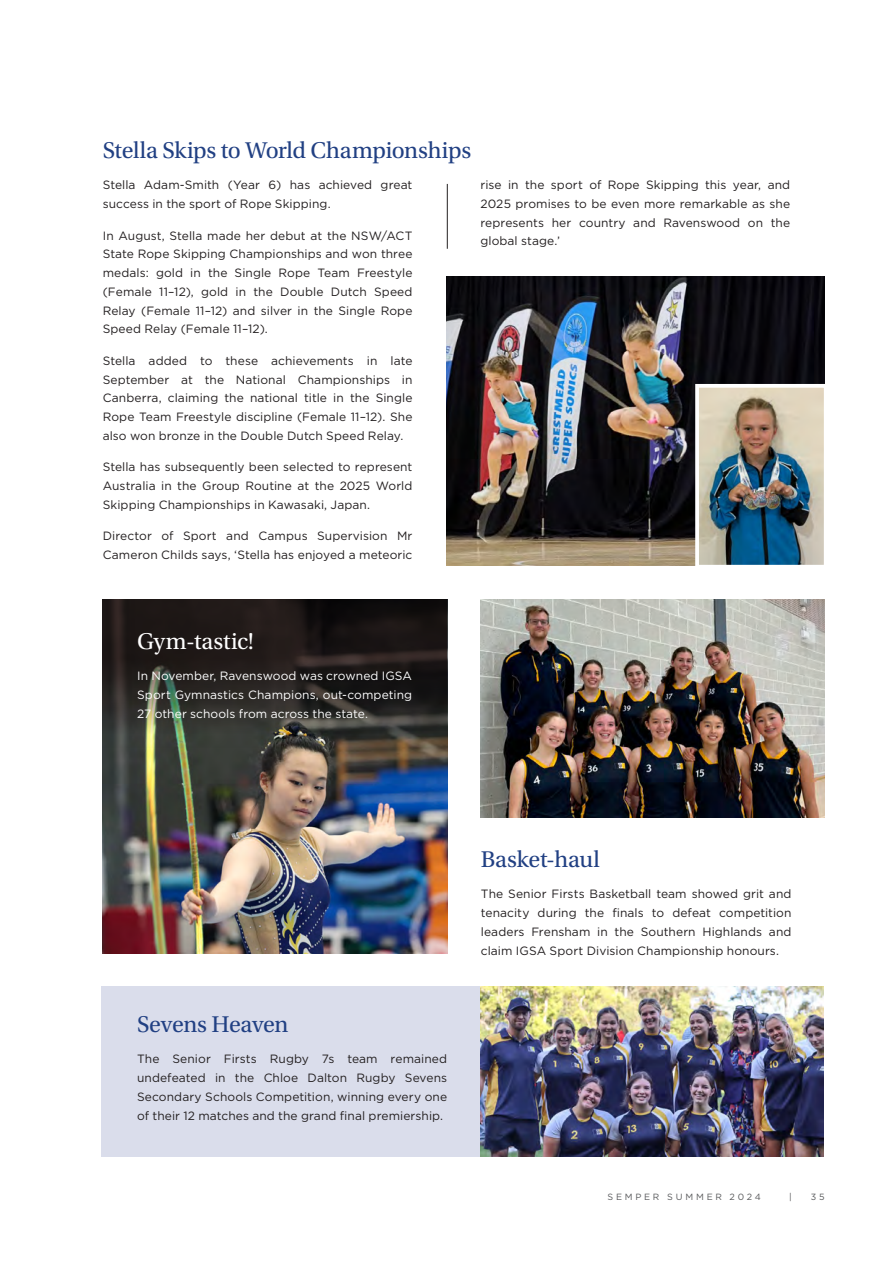
<style>
.page{position:relative;width:893px;height:1263px;background:#fff}
.page>*{position:absolute;margin:0;border:0;box-sizing:border-box;transform-origin:0 0}
.Sub_Heading_-_Secondary{font:24px "Utopia Std";letter-spacing:-.015em;color:#214083}
.Sub_Heading_-_Secondary-2{font:24px "Utopia Std";color:#fff}
.Main_body{font:12px/18.8px "Gotham";letter-spacing:.005em;color:#231f20;text-align:justify}
.Main_body-2{font:12px/18.8px "Gotham";letter-spacing:.005em;color:#fff;text-align:justify}
.t1{font:9px "Gotham";letter-spacing:.305em;color:#57585a}
</style>
<div class="page">
<div style="left:102px;top:986px;width:379px;height:171px;background:#daddeb"></div>
<img style="left:481px;top:600px;width:344px;height:217px">
<img style="left:481px;top:986px;width:342px;height:171px">
<img style="left:103px;top:600px;width:344px;height:354px">
<svg style="left:103px;top:600px;width:343px;height:147px;background:#292623"></svg>
<img style="left:446px;top:276px;width:379px;height:290px">
<img style="left:693px;top:382px;width:132px;height:184px">
<hr style="left:447px;top:184px;width:1px;height:65px;background:#231f20">
<p class="Sub_Heading_-_Secondary" style="left:103px;top:137px;width:370px">Stella Skips to World Championships</p>
<p class="Main_body" style="left:103px;top:175px;width:311px">Stella Adam-Smith (Year 6) has achieved great success in the sport of Rope Skipping.</p>
<p class="Main_body" style="left:103px;top:226px;width:311px">In August, Stella made her debut at the NSW/ACT State Rope Skipping Championships and won three medals: gold in the Single Rope Team Freestyle (Female 11–12), gold in the Double Dutch Speed Relay (Female 11–12) and silver in the Single Rope Speed Relay (Female 11–12).</p>
<p class="Main_body" style="left:103px;top:351px;width:311px">Stella added to these achievements in late September at the National Championships in Canberra, claiming the national title in the Single Rope Team Freestyle discipline (Female 11–12). She also won bronze in the Double Dutch Speed Relay.</p>
<p class="Main_body" style="left:103px;top:457px;width:311px">Stella has subsequently been selected to represent Australia in the Group Routine at the 2025 World Skipping Championships in Kawasaki, Japan.</p>
<p class="Main_body" style="left:103px;top:526px;width:311px">Director of Sport and Campus Supervision Mr<br>Cameron Childs says, ‘Stella has enjoyed a meteoric</p>
<p class="Main_body" style="left:480px;top:175px;width:311px">rise in the sport of Rope Skipping this year, and 2025 promises to be even more remarkable as she represents her country and Ravenswood on the global stage.’</p>
<p class="Sub_Heading_-_Secondary-2" style="left:137px;top:628px;width:118px">Gym-tastic!</p>
<p class="Main_body-2" style="left:137px;top:667px;width:276px">In November, Ravenswood was crowned IGSA Sport Gymnastics Champions, out-competing 27 other schools from across the state.</p>
<p class="Sub_Heading_-_Secondary" style="left:137px;top:1011px;width:153px">Sevens Heaven</p>
<p class="Main_body" style="left:137px;top:1049px;width:311px">The Senior Firsts Rugby 7s team remained undefeated in the Chloe Dalton Rugby Sevens Secondary Schools Competition, winning every one of their 12 matches and the grand final premiership.</p>
<p class="Sub_Heading_-_Secondary" style="left:481px;top:846px;width:121px">Basket-haul</p>
<p class="Main_body" style="left:481px;top:884px;width:312px">The Senior Firsts Basketball team showed grit and tenacity during the finals to defeat competition leaders Frensham in the Southern Highlands and claim IGSA Sport Division Championship honours.</p>
<p class="t1" style="left:607px;top:1191px;width:155px">SEMPER SUMMER 2024</p>
<p class="t1" style="left:789px;top:1191px;width:4px">|</p>
<p class="t1" style="left:811px;top:1191px;width:15px">3 5</p>
</div>
